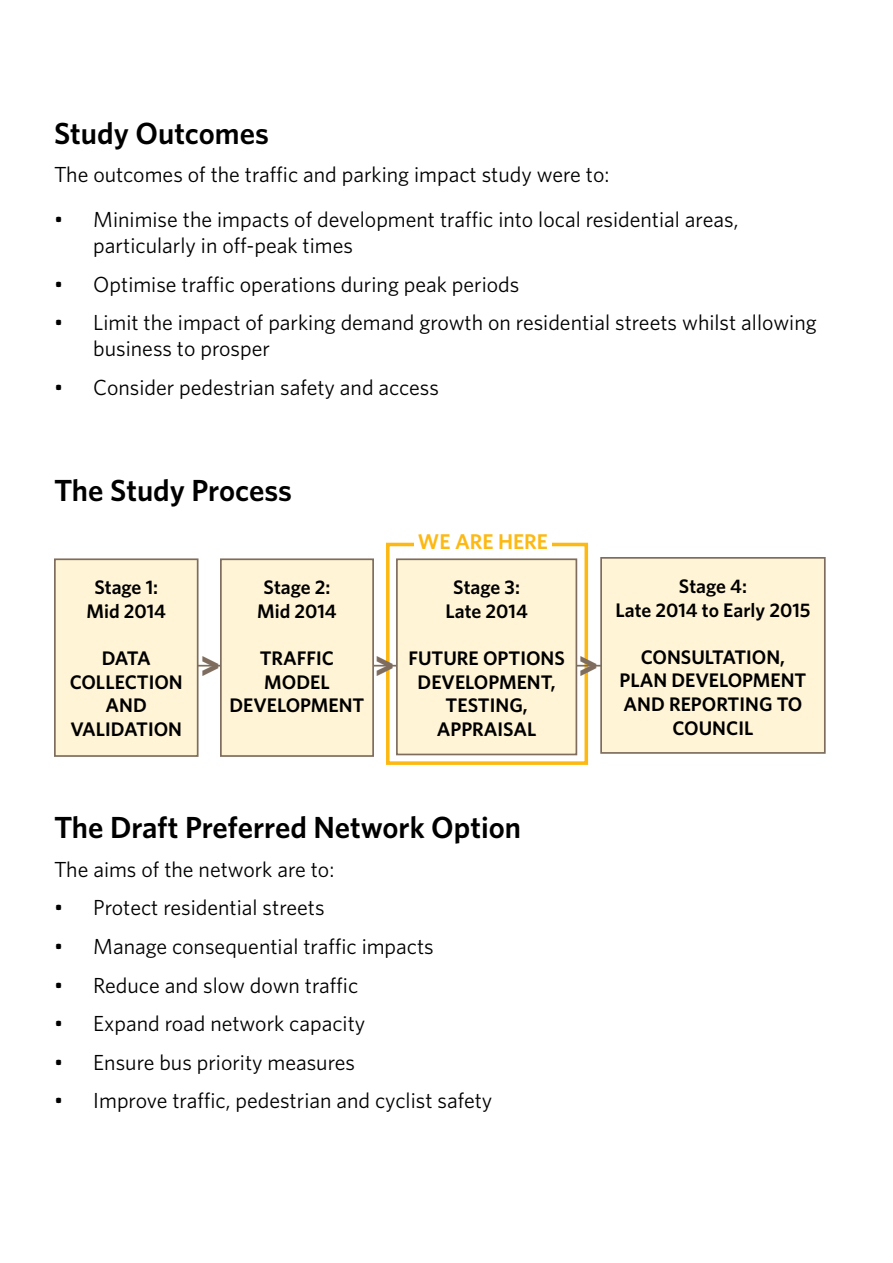
<style>
.page{position:relative;width:893px;height:1263px;background:#fff}
.page>*{position:absolute;margin:0;border:0;box-sizing:border-box;transform-origin:0 0}
.t1{font:900 35.4px "Whitney";color:#7e6d5f}
.t2{font:600 30.6px "Whitney";color:#000}
.t3{font:21.9px/26.2px "Whitney";color:#000}
.t4{font:600 21.3px "Whitney";color:#fdb913}
.t5{font:600 19.65px/23.5px "Whitney";color:#000;text-align:center}
</style>
<div class="page">
<div style="left:386px;top:543px;width:202px;height:222px;border:4px solid #fdb913"></div>
<div style="left:414px;top:532px;width:138px;height:21px;background:#fff"></div>
<hr style="left:142px;top:665px;width:677px;height:1px;background:#7e6d5f">
<div style="left:55px;top:559px;width:143px;height:197px;background:#fff4d5"></div>
<div style="left:54px;top:558px;width:145px;height:199px;border:2px solid #7e6d5f"></div>
<div style="left:601px;top:558px;width:224px;height:195px;background:#fff4d5"></div>
<div style="left:600px;top:557px;width:226px;height:197px;border:2px solid #7e6d5f"></div>
<div style="left:397px;top:559px;width:179px;height:195px;background:#fff4d5"></div>
<div style="left:396px;top:558px;width:181px;height:197px;border:2px solid #7e6d5f"></div>
<div style="left:221px;top:559px;width:152px;height:197px;background:#fff4d5"></div>
<div style="left:220px;top:558px;width:154px;height:199px;border:2px solid #7e6d5f"></div>
<h2 class="t2" style="left:54px;top:113px;width:216px">STUDY OUTCOMES</h2>
<p class="t3" style="left:54px;top:161px;width:557px">The outcomes of the traffic and parking impact study were to:</p>
<p class="t3" style="left:93px;top:206px;width:647px;text-indent:-39px">• Minimise the impacts of development traffic into local residential areas, particularly in off-peak times</p>
<p class="t3" style="left:54px;top:270px;width:467px">• Optimise traffic operations during peak periods</p>
<p class="t3" style="left:93px;top:309px;width:725px;text-indent:-39px">• Limit the impact of parking demand growth on residential streets whilst allowing business to prosper</p>
<p class="t3" style="left:54px;top:374px;width:386px">• Consider pedestrian safety and access</p>
<h2 class="t2" style="left:54px;top:470px;width:239px">THE STUDY PROCESS</h2>
<p class="t4" style="left:418px;top:528px;width:51px">WE ARE</p>
<p class="t4" style="left:498px;top:528px;width:27px">HERE</p>
<p class="t5" style="left:86px;top:575px;width:81px">STAGE 1:<br>MID 2014</p>
<p class="t5" style="left:70px;top:646px;width:115px">DATA<br>COLLECTION<br>AND<br>VALIDATION</p>
<p class="t5" style="left:257px;top:575px;width:81px">STAGE 2:<br>MID 2014</p>
<p class="t5" style="left:260px;top:646px;width:76px;text-align:left">TRAFFIC<br>MOD</p>
<p class="t5" style="left:445px;top:575px;width:84px">STAGE 3:<br>LATE 2014</p>
<p class="t5" style="left:408px;top:646px;width:88px">FUTURE OPT</p>
<p class="t5" style="left:520px;top:646px;width:44px">IONS</p>
<p class="t5" style="left:418px;top:670px;width:140px">DEVELOPMENT,</p>
<p class="t5" style="left:446px;top:693px;width:84px">TESTING,</p>
<p class="t5" style="left:437px;top:717px;width:101px">APPRAISAL</p>
<h1 class="t1" style="left:200px;top:642px;width:22px">&gt;</h1>
<h1 class="t1" style="left:375px;top:642px;width:22px">&gt;</h1>
<h1 class="t1" style="left:578px;top:642px;width:22px">&gt;</h1>
<p class="t5" style="left:229px;top:670px;width:132px;text-align:left;text-indent:81px">EL<br>DEVELOPMENT</p>
<p class="t5" style="left:615px;top:574px;width:197px">STAGE 4:<br>LATE 2014 TO EARLY 2015</p>
<p class="t5" style="left:619px;top:645px;width:184px">CONSULTATION,<br>PLAN DEVELOPMENT<br>AND REPORTING TO<br>COUNCIL</p>
<h2 class="t2" style="left:54px;top:807px;width:469px">THE DRAFT PREFERRED NETWORK OPTION</h2>
<p class="t3" style="left:54px;top:855px;width:282px">The aims of the network are to:</p>
<p class="t3" style="left:54px;top:894px;width:272px">• Protect residential streets</p>
<p class="t3" style="left:54px;top:933px;width:381px">• Manage consequential traffic impacts</p>
<p class="t3" style="left:54px;top:971px;width:306px">• Reduce and slow down traffic</p>
<p class="t3" style="left:54px;top:1010px;width:313px">• Expand road network capacity</p>
<p class="t3" style="left:54px;top:1048px;width:303px">• Ensure bus priority measures</p>
<p class="t3" style="left:54px;top:1087px;width:440px">• I mprove traffic, pedestrian and cyclist safety</p>
</div>
